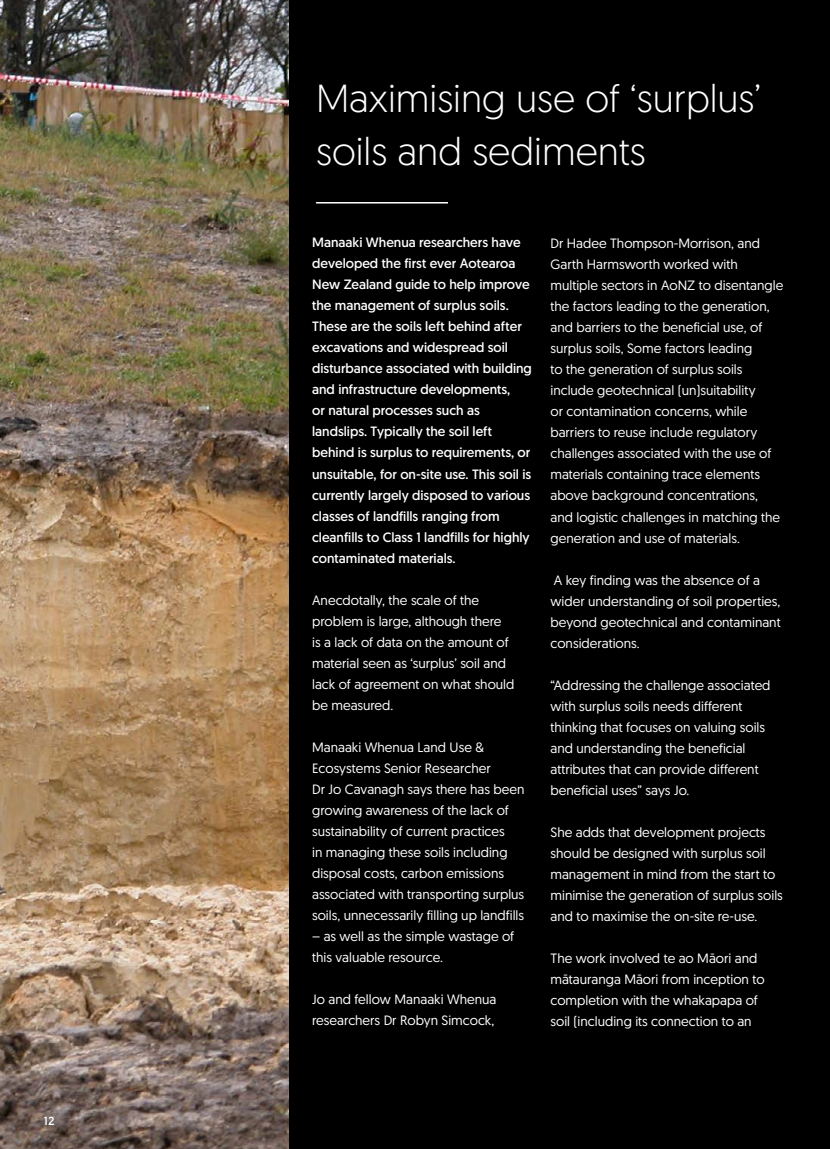
<style>
.page{position:relative;width:830px;height:1149px;background:#fff}
.page>*{position:absolute;margin:0;border:0;box-sizing:border-box;transform-origin:0 0}
.t1{font:300 39px/52.5px "Geomanist";color:#fff}
.t2{font:13.5px/21px "Geomanist";color:#fff}
.t3{font:13.5px/21px "Geomanist";color:#fff}
.t4{font:500 12px "Geomanist";color:#fff}
</style>
<div class="page">
<div style="left:0;top:0;width:829px;height:1148px;background:#000"></div>
<img style="left:0;top:0;width:288px;height:1148px">
<hr style="left:316px;top:202px;width:132px;height:1px;background:#fff">
<p class="t4" style="left:44px;top:1112px;width:12px">12</p>
<h1 class="t1" style="left:316px;top:71px;width:446px">Maximising use of ‘surplus’ soils and sediments</h1>
<p class="t3" style="left:312px;top:232px;width:221px">Manaaki Whenua researchers have developed the first ever Aotearoa New Zealand guide to help improve the management of surplus soils.<br>These are the soils left behind after excavations and widespread soil disturbance associated with building and infrastructure developments,<br>or natural processes such as landslips. Typically the soil left behind is surplus to requirements, or unsuitable, for on-site use. This soil is currently largely disposed to various classes of landfills ranging from cleanfills to Class 1 landfills for highly contaminated materials.</p>
<p class="t2" style="left:312px;top:589px;width:204px">Anecdotally, the scale of the problem is large, although there<br>is a lack of data on the amount of material seen as ‘surplus’ soil and lack of agreement on what should be measured.</p>
<p class="t2" style="left:312px;top:736px;width:214px">Manaaki Whenua Land Use &amp; Ecosystems Senior Researcher<br>Dr Jo Cavanagh says there has been growing awareness of the lack of sustainability of current practices<br>in managing these soils including disposal costs, carbon emissions associated with transporting surplus soils, unnecessarily filling up landfills</p>
<p class="t2" style="left:312px;top:925px;width:203px">– as well as the simple wastage of this valuable resource.</p>
<p class="t2" style="left:312px;top:988px;width:186px">Jo and fellow Manaaki Whenua researchers Dr Robyn Simcock,</p>
<p class="t2" style="left:550px;top:232px;width:234px">Dr Hadee Thompson-Morrison, and Garth Harmsworth worked with multiple sectors in AoNZ to disentangle the factors leading to the generation, and barriers to the beneficial use, of surplus soils, Some factors leading<br>to the generation of surplus soils include geotechnical (un)suitability<br>or contamination concerns, while barriers to reuse include regulatory challenges associated with the use of materials containing trace elements above background concentrations, and logistic challenges in matching the generation and use of materials.</p>
<p class="t2" style="left:550px;top:568px;width:231px">A key finding was the absence of a wider understanding of soil properties, beyond geotechnical and contaminant considerations.</p>
<p class="t2" style="left:550px;top:673px;width:221px">“Addressing the challenge associated with surplus soils needs different thinking that focuses on valuing soils and understanding the beneficial attributes that can provide different beneficial uses” says Jo.</p>
<p class="t2" style="left:550px;top:821px;width:234px">She adds that development projects should be designed with surplus soil management in mind from the start to minimise the generation of surplus soils and to maximise the on-site re-use.</p>
<p class="t2" style="left:550px;top:947px;width:215px">The work involved te ao Māori and mātauranga Māori from inception to completion with the whakapapa of soil (including its connection to an</p>
</div>
